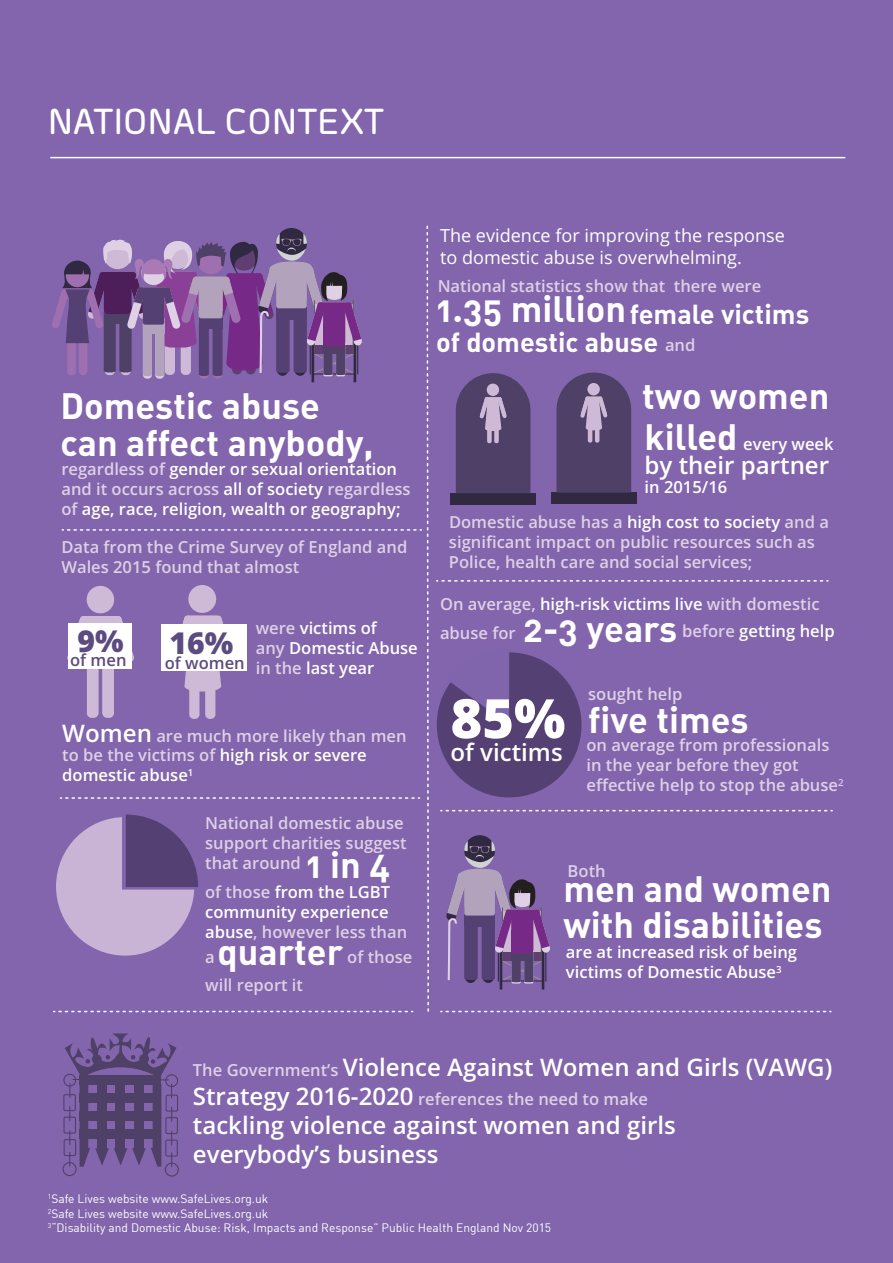
<style>
.page{position:relative;width:893px;height:1263px;background:#8265ac}
.page>*{position:absolute;margin:0;border:0;box-sizing:border-box;transform-origin:0 0}
.t1{font:800 54.3px "Open Sans";color:#fff}
.t2{font:36.15px/36.2px "DIN Bold Alternate";color:#fff}
.t3{font:500 36px "Morebi Rounded";color:#fff}
.t4{font:800 30.15px "Open Sans";color:#5c4b80}
.t5{font:27.15px/28.8px "DIN Bold Alternate";color:#fff}
.t6{font:600 24.15px/29px "Open Sans";color:#fff}
.t7{font:18.15px/21.8px "Open Sans";color:#fff}
.t8{font:600 16.65px/20px "Open Sans";color:#dfd0e5}
.t9{font:600 16.65px/20px "Open Sans";color:#fff}
.t10{font:600 16.65px "Open Sans";color:#5c4b80}
.t11{font:12px "DIN";color:#fff}
.s1{font-family:"DIN Bold Alternate";font-weight:400;font-size:36.15px}
.s2{color:#dfd0e5}
.s3{color:#fff}
.s4{font-size:24.15px;color:#fff}
.s5{font-size:16.65px;color:#dfd0e5}
</style>
<div class="page">
<hr style="left:50px;top:157px;width:795px;height:1px;background:#fff">
<div style="left:464px;top:835px;width:31px;height:31px;background:#302941;border-radius:50%"></div>
<hr style="left:542px;top:942px;width:2px;height:47px;background:#302941">
<hr style="left:500px;top:942px;width:2px;height:47px;background:#302941">
<svg style="left:446px;top:841px;width:104px;height:141px"></svg>
<svg style="left:437px;top:580px;width:391px;height:2px"></svg>
<svg style="left:441px;top:810px;width:391px;height:1px"></svg>
<svg style="left:441px;top:1011px;width:390px;height:1px"></svg>
<div style="left:450px;top:493px;width:86px;height:12px;background:#302941"></div>
<svg style="left:456px;top:373px;width:74px;height:120px;background:#5d4d76"></svg>
<div style="left:485px;top:397px;width:16px;height:5px;background:#cebad7"></div>
<div style="left:551px;top:493px;width:85px;height:11px;background:#302941"></div>
<svg style="left:556px;top:373px;width:75px;height:120px;background:#5d4d76"></svg>
<hr style="left:586px;top:397px;width:16px;height:4px;background:#cebad7">
<svg style="left:437px;top:652px;width:144px;height:145px"></svg>
<svg style="left:52px;top:225px;width:377px;height:788px"></svg>
<svg style="left:62px;top:1033px;width:117px;height:144px"></svg>
<p class="t3" style="left:48px;top:95px;width:338px">NATIONAL CONTEXT</p>
<p class="t7" style="left:440px;top:224px;width:346px">The evidence for improving the response to domestic abuse is overwhelming.</p>
<p class="t2" style="left:437px;top:289px;width:191px">1.35 million</p>
<p class="t8" style="left:438px;top:276px;width:325px">National statistics show that there were</p>
<p class="t5" style="left:436px;top:298px;width:375px;text-indent:194px">female victims of domestic abuse</p>
<p class="t8" style="left:665px;top:334px;width:32px">and</p>
<p class="t2" style="left:60px;top:387px;width:315px">Domestic abuse can affect anybody,</p>
<p class="t2" style="left:642px;top:377px;width:189px">two women</p>
<p class="t9" style="left:645px;top:434px;width:191px"><span class="s1">killed</span> every week</p>
<p class="t6" style="left:645px;top:450px;width:186px">by their partner</p>
<p class="t9" style="left:645px;top:477px;width:84px">in 2015/16</p>
<p class="t9" style="left:61px;top:458px;width:351px"><span class="s2">regardless of</span> gender or sexual orientation <span class="s2">and it occurs across</span> all of society <span class="s2">regardless of</span> age, race, religion, wealth or geography;</p>
<p class="t8" style="left:449px;top:511px;width:381px">Domestic abuse has a <span class="s3">high cost to society</span> and a significant impact on public resources such as<br>Police, health care and social services;</p>
<p class="t9" style="left:682px;top:590px;width:154px;line-height:27.3px;text-indent:-242px"><span class="s2">On average,</span> high-risk victims live <span class="s2">with domestic before</span> getting help</p>
<p class="t8" style="left:61px;top:537px;width:347px">Data from the Crime Survey of England and<br>Wales 2015 found that almost</p>
<p class="t2" style="left:523px;top:609px;width:155px">2-3 years</p>
<p class="t9" style="left:256px;top:618px;width:164px"><span class="s2">were</span> victims of<br><span class="s2">any</span> Domestic Abuse <span class="s2">in the</span> last year</p>
<p class="t8" style="left:440px;top:622px;width:77px">abuse for</p>
<p class="t4" style="left:78px;top:618px;width:48px">9%</p>
<p class="t4" style="left:169px;top:620px;width:65px">16%</p>
<p class="t10" style="left:70px;top:648px;width:58px">of men</p>
<p class="t10" style="left:165px;top:651px;width:81px">of women</p>
<p class="t8" style="left:62px;top:725px;width:346px"><span class="s4">Women</span> are much more likely than men to be the victims of <span class="s3">high risk or severe domestic abuse</span><sup>1</sup></p>
<p class="t8" style="left:205px;top:813px;width:203px">National domestic abuse support charities suggest that around</p>
<p class="t2" style="left:306px;top:845px;width:86px">1 in 4</p>
<p class="t9" style="left:205px;top:882px;width:204px"><span class="s2">of those</span> from the LGBT community experience abuse<span class="s2">, however less than</span></p>
<p class="t2" style="left:218px;top:932px;width:127px">quarter</p>
<p class="t8" style="left:347px;top:947px;width:67px">of those</p>
<p class="t8" style="left:205px;top:947px;width:11px">a</p>
<p class="t8" style="left:205px;top:975px;width:99px">will report it</p>
<p class="t1" style="left:450px;top:677px;width:116px">85%</p>
<p class="t6" style="left:450px;top:737px;width:114px">of victims</p>
<p class="t8" style="left:588px;top:684px;width:96px">sought help</p>
<p class="t8" style="left:586px;top:735px;width:259px">on average from professionals in the year before they got effective help to stop the abuse<sup>2</sup></p>
<p class="t2" style="left:588px;top:701px;width:162px">five times</p>
<p class="t8" style="left:568px;top:860px;width:40px">Both</p>
<p class="t2" style="left:563px;top:869px;width:269px">men and women with disabilities</p>
<p class="t9" style="left:566px;top:942px;width:233px">are at increased risk of being victims of Domestic Abuse<sup>3</sup></p>
<p class="t6" style="left:193px;top:1052px;width:641px"><span class="s5">The Government’s</span> Violence Against Women and Girls (VAWG)</p>
<p class="t8" style="left:193px;top:1088px;width:457px"><span class="s4">Strategy 2016-2020</span> references the need to make</p>
<p class="t6" style="left:193px;top:1110px;width:485px">tackling violence against women and girls everybody’s business</p>
<p class="t11" style="left:48px;top:1191px;width:222px"><sup>1</sup>Safe Lives website www.SafeLives.org.uk</p>
<p class="t11" style="left:48px;top:1206px;width:222px"><sup>2</sup>Safe Lives website www.SafeLives.org.uk</p>
<p class="t11" style="left:48px;top:1220px;width:505px"><sup>3</sup>“Disability and Domestic Abuse: Risk, Impacts and Response” Public Health England Nov 2015</p>
</div>
